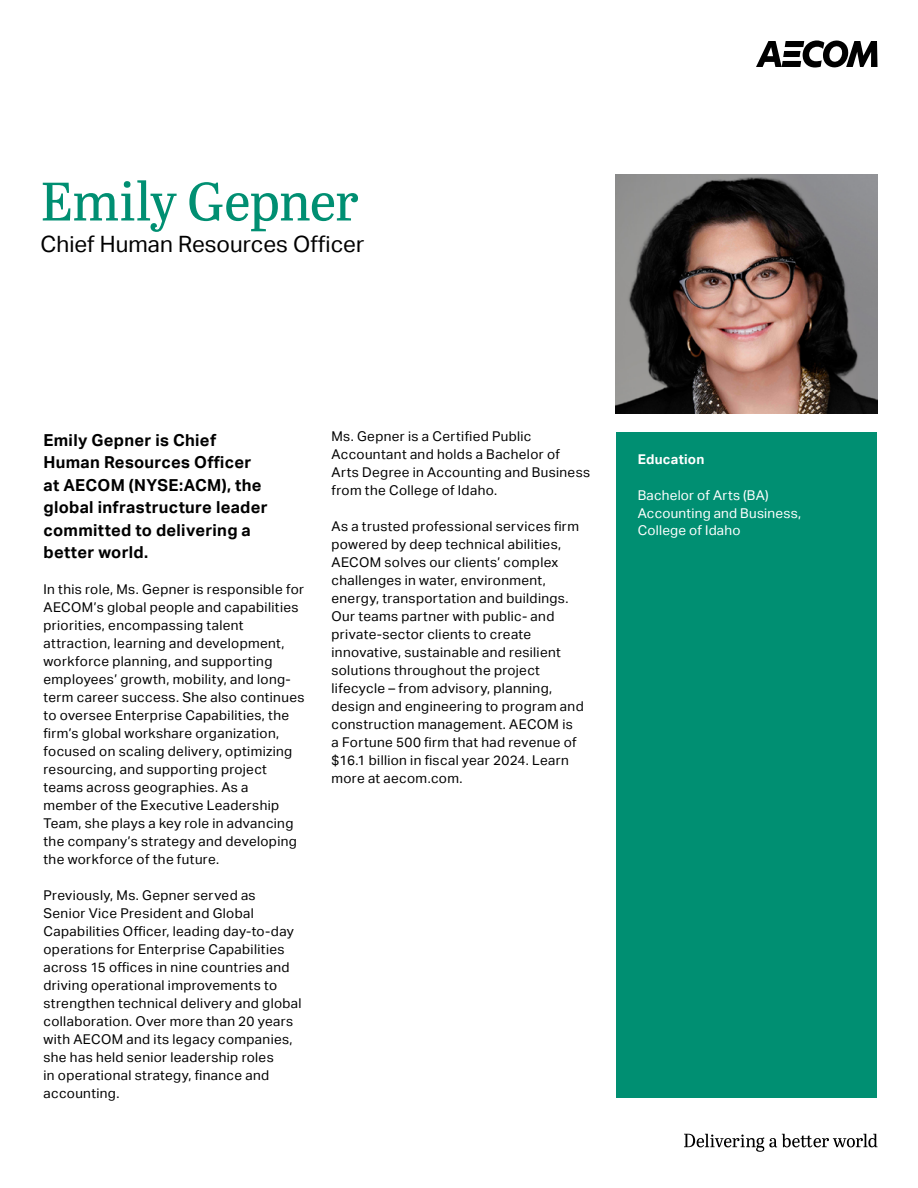
<style>
.page{position:relative;width:918px;height:1188px;background:#fff}
.page>*{position:absolute;margin:0;border:0;box-sizing:border-box;transform-origin:0 0}
.t1{font:54px "Abril Titling";letter-spacing:-.02em;color:#008f72}
.t2{font:22.5px "AECOM Sans";color:#000}
.t3{font:700 16.5px/22.5px "AECOM Sans";letter-spacing:.02em;color:#000}
.t4{font:13.5px/18px "AECOM Sans";letter-spacing:.025em;color:#000}
.t5{font:13.5px/18px "AECOM Sans";letter-spacing:.015em;color:#fff}
.t6{font:700 13.5px "AECOM Sans";letter-spacing:.02em;color:#fff}
</style>
<div class="page">
<div style="left:616px;top:432px;width:261px;height:666px;background:#008f72"></div>
<img style="left:616px;top:174px;width:262px;height:240px">
<svg style="left:756px;top:40px;width:122px;height:28px"></svg>
<svg style="left:684px;top:1134px;width:194px;height:18px"></svg>
<h1 class="t1" style="left:40px;top:162px;width:320px">Emily Gepner</h1>
<h2 class="t2" style="left:40px;top:231px;width:325px">Chief Human Resources Officer</h2>
<p class="t3" style="left:44px;top:429px;width:226px">Emily Gepner is Chief<br>Human Resources Officer at AECOM (NYSE:ACM), the global infrastructure leader committed to delivering a better world.</p>
<p class="t4" style="left:44px;top:580px;width:262px">In this role, Ms. Gepner is responsible for AECOM’s global people and capabilities priorities, encompassing talent attraction, learning and development, workforce planning, and supporting employees’ growth, mobility, and long&shy;term career success. She also continues to oversee Enterprise Capabilities, the firm’s global workshare organization, focused on scaling delivery, optimizing resourcing, and supporting project teams across geographies. As a member of the Executive Leadership Team, she plays a key role in advancing the company’s strategy and developing the workforce of the future.</p>
<p class="t4" style="left:44px;top:886px;width:260px">Previously, Ms. Gepner served as<br>Senior Vice President and Global Capabilities Officer, leading day-to-day operations for Enterprise Capabilities across 15 offices in nine countries and driving operational improvements to strengthen technical delivery and global collaboration. Over more than 20 years with AECOM and its legacy companies, she has held senior leadership roles<br>in operational strategy, finance and accounting.</p>
<p class="t4" style="left:331px;top:427px;width:260px">Ms. Gepner is a Certified Public<br>Accountant and holds a Bachelor of<br>Arts Degree in Accounting and Business from the College of Idaho.</p>
<p class="t4" style="left:331px;top:517px;width:254px">As a trusted professional services firm powered by deep technical abilities, AECOM solves our clients’ complex challenges in water, environment, energy, transportation and buildings.<br>Our teams partner with public- and private-sector clients to create innovative, sustainable and resilient solutions throughout the project lifecycle – from advisory, planning, design and engineering to program and construction management. AECOM is<br>a Fortune 500 firm that had revenue of $16.1 billion in fiscal year 2024. Learn more at aecom.com.</p>
<p class="t6" style="left:638px;top:451px;width:68px">Education</p>
<p class="t5" style="left:638px;top:486px;width:165px">Bachelor of Arts (BA)<br>Accounting and Business,<br>College of Idaho</p>
</div>
